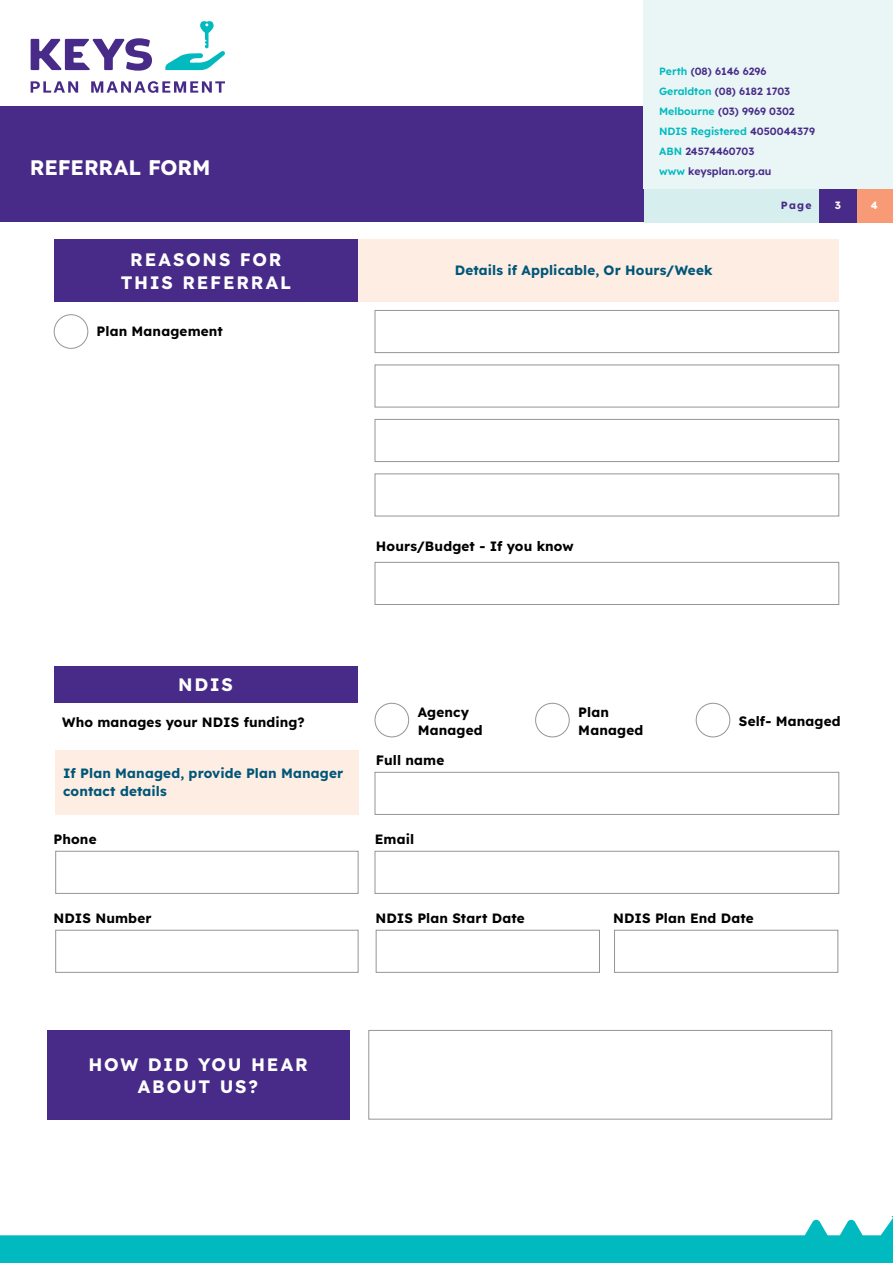
<style>
.page{position:relative;width:893px;height:1263px;background:#fff}
.page>*{position:absolute;margin:0;border:0;box-sizing:border-box;transform-origin:0 0}
.t1{font:21px "Lexend";letter-spacing:-.005em;color:#fff}
.t2{font:18px/22.5px "Lexend";letter-spacing:.1em;color:#fff;text-align:center}
.t3{font:13.5px/18px "Lexend";letter-spacing:.01em;color:#000}
.t4{font:13.5px/18px "Lexend";letter-spacing:.01em;color:#005678}
.t5{font:10.5px/20px "Lexend";color:#482b88}
.t6{font:10.5px "Lexend";color:#fff}
.s1{color:#00bac0}
</style>
<div class="page">
<div style="left:851px;top:188px;width:42px;height:34px;background:#f79a75"></div>
<svg style="left:643px;top:188px;width:214px;height:34px;background:#bdcbdc"></svg>
<svg style="left:31px;top:38px;width:121px;height:33px"></svg>
<svg style="left:31px;top:81px;width:47px;height:12px"></svg>
<svg style="left:91px;top:81px;width:134px;height:12px"></svg>
<svg style="left:165px;top:21px;width:60px;height:49px"></svg>
<div style="left:0;top:106px;width:643px;height:116px;background:#482b88"></div>
<div style="left:0;top:1216px;width:893px;height:47px;background:#00bac0"></div>
<div style="left:0;top:1216px;width:893px;height:19px;background:#fff"></div>
<div style="left:643px;top:0;width:250px;height:188px;background:#e9f6f5"></div>
<div style="left:329px;top:239px;width:510px;height:62px;background:#feede3"></div>
<div style="left:54px;top:239px;width:304px;height:62px;background:#482b88"></div>
<div style="left:54px;top:314px;width:34px;height:34px;border:1px solid #939598;border-radius:50%"></div>
<div style="left:375px;top:310px;width:464px;height:43px;border:1px solid #939598"></div>
<div style="left:375px;top:474px;width:464px;height:42px;border:1px solid #939598"></div>
<div style="left:375px;top:562px;width:464px;height:43px;border:1px solid #939598"></div>
<div style="left:375px;top:772px;width:464px;height:43px;border:1px solid #939598"></div>
<div style="left:375px;top:851px;width:464px;height:42px;border:1px solid #939598"></div>
<div style="left:376px;top:930px;width:224px;height:42px;border:1px solid #939598"></div>
<div style="left:614px;top:930px;width:224px;height:42px;border:1px solid #939598"></div>
<div style="left:375px;top:419px;width:464px;height:43px;border:1px solid #939598"></div>
<div style="left:54px;top:666px;width:303px;height:37px;background:#482b88"></div>
<div style="left:375px;top:703px;width:34px;height:34px;border:1px solid #939598;border-radius:50%"></div>
<div style="left:535px;top:703px;width:34px;height:34px;border:1px solid #939598;border-radius:50%"></div>
<div style="left:696px;top:703px;width:34px;height:34px;border:1px solid #939598;border-radius:50%"></div>
<div style="left:55px;top:750px;width:303px;height:65px;background:#feede3"></div>
<div style="left:56px;top:851px;width:302px;height:42px;border:1px solid #939598"></div>
<div style="left:56px;top:930px;width:302px;height:42px;border:1px solid #939598"></div>
<div style="left:47px;top:1030px;width:302px;height:89px;background:#482b88"></div>
<div style="left:369px;top:1030px;width:463px;height:89px;border:1px solid #939598"></div>
<h1 class="t1" style="left:30px;top:152px;width:182px">REFERRAL FORM</h1>
<h2 class="t2" style="left:121px;top:247px;width:172px">REASONS FOR<br>THIS REFERRAL</h2>
<p class="t3" style="left:97px;top:322px;width:128px">Plan Management</p>
<h2 class="t2" style="left:178px;top:672px;width:56px">NDIS</h2>
<p class="t5" style="left:659px;top:61px;width:157px"><span class="s1">Perth</span> (08) 6146 6296<br><span class="s1">Geraldton</span> (08) 6182 1703<br><span class="s1">Melbourne</span> (03) 9969 0302<br><span class="s1">NDIS Registered</span> 4050044379<br><span class="s1">ABN</span> 24574460703<br><span class="s1">www</span> keysplan.org.au</p>
<p class="t4" style="left:455px;top:260px;width:259px">Details if Applicable, Or Hours/Week</p>
<p class="t5" style="left:781px;top:195px;width:32px">Page</p>
<p class="t6" style="left:835px;top:198px;width:8px">3</p>
<p class="t6" style="left:871px;top:198px;width:8px">4</p>
<p class="t3" style="left:376px;top:536px;width:199px">Hours/Budget - If you know</p>
<p class="t3" style="left:418px;top:702px;width:66px">Agency<br>Managed</p>
<p class="t3" style="left:578px;top:702px;width:66px">Plan<br>Managed</p>
<p class="t3" style="left:62px;top:712px;width:244px">Who manages your NDIS funding?</p>
<p class="t3" style="left:739px;top:711px;width:103px">Self- Managed</p>
<p class="t3" style="left:376px;top:750px;width:70px">Full name</p>
<p class="t4" style="left:63px;top:763px;width:282px">If Plan Managed, provide Plan Manager contact details</p>
<p class="t3" style="left:54px;top:829px;width:45px">Phone</p>
<p class="t3" style="left:375px;top:829px;width:41px">Email</p>
<p class="t3" style="left:54px;top:908px;width:99px">NDIS Number</p>
<p class="t3" style="left:376px;top:908px;width:151px">NDIS Plan Start Date</p>
<p class="t3" style="left:613px;top:908px;width:142px">NDIS Plan End Date</p>
<h2 class="t2" style="left:88px;top:1052px;width:221px">HOW DID YOU HEAR<br>ABOUT US?</h2>
</div>
